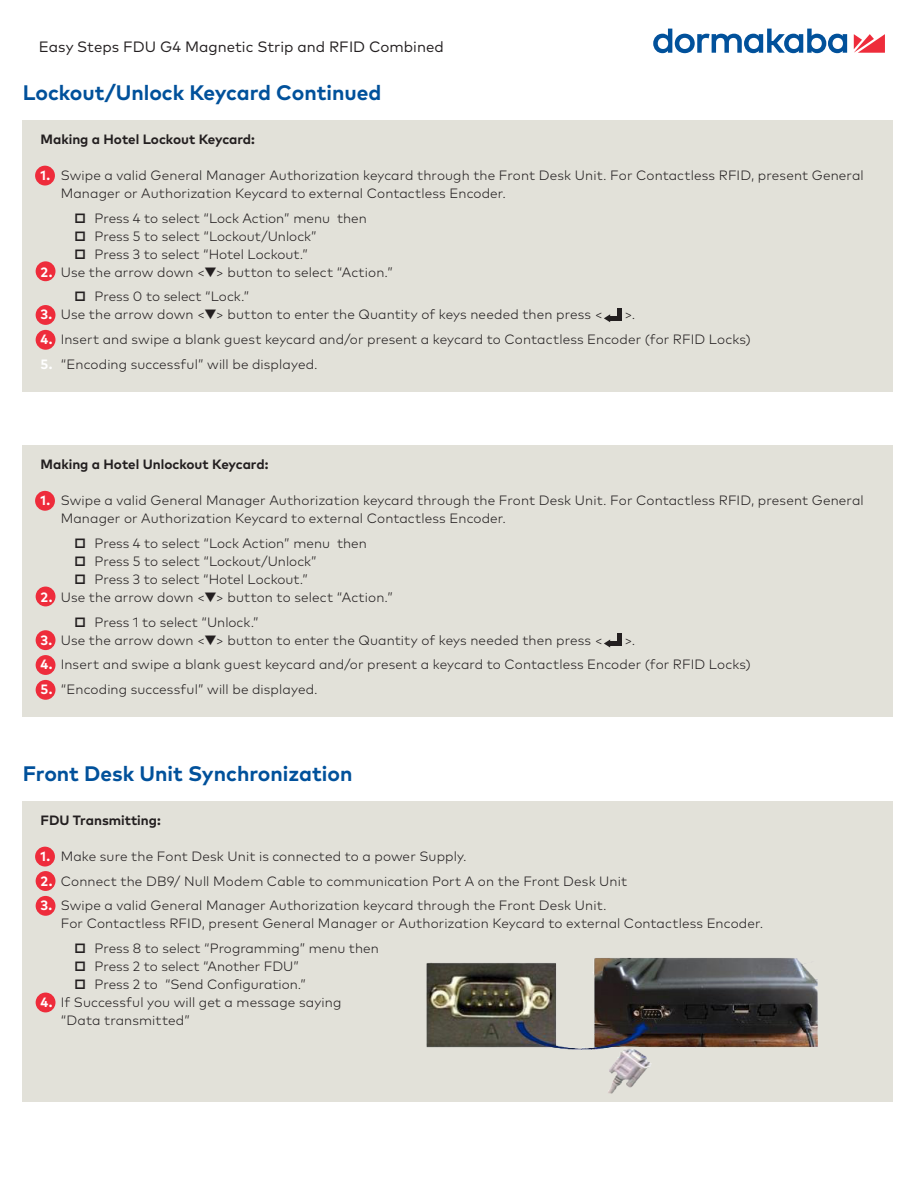
<style>
.page{position:relative;width:918px;height:1188px;background:#fff}
.page>*{position:absolute;margin:0;border:0;box-sizing:border-box;transform-origin:0 0}
.Lead_9pt_12pt{font:700 21px "Mark Pro";color:#01519b}
.t1{font:15px "Mark Pro";color:#231f20}
.t2{font:300 13.5px/18px "Mark Pro";letter-spacing:.01em;color:#231f20}
.Lead_9pt_12pt-2{font:700 13.5px "Mark Pro";color:#231f20}
.s1{font-weight:700;color:#fff}
.s2{font-weight:700}
</style>
<div class="page">
<svg style="left:854px;top:34px;width:31px;height:19px"></svg>
<svg style="left:653px;top:29px;width:194px;height:24px"></svg>
<div style="left:22px;top:120px;width:871px;height:272px;background:#e2e1d9"></div>
<div style="left:35px;top:166px;width:20px;height:20px;background:#ee2c3b;border-radius:50%"></div>
<div style="left:36px;top:261px;width:19px;height:20px;background:#ee2c3b;border-radius:50%"></div>
<div style="left:36px;top:305px;width:19px;height:20px;background:#ee2c3b;border-radius:50%"></div>
<div style="left:36px;top:330px;width:19px;height:20px;background:#ee2c3b;border-radius:50%"></div>
<div style="left:609px;top:316px;width:12px;height:5px;background:#231f20"></div>
<hr style="left:617px;top:308px;width:4px;height:13px;background:#231f20">
<svg style="left:604px;top:314px;width:6px;height:8px"></svg>
<div style="left:22px;top:446px;width:871px;height:271px;background:#e2e1d9"></div>
<div style="left:35px;top:491px;width:20px;height:20px;background:#ee2c3b;border-radius:50%"></div>
<div style="left:36px;top:587px;width:19px;height:19px;background:#ee2c3b;border-radius:50%"></div>
<div style="left:36px;top:630px;width:19px;height:20px;background:#ee2c3b;border-radius:50%"></div>
<div style="left:36px;top:655px;width:19px;height:20px;background:#ee2c3b;border-radius:50%"></div>
<div style="left:36px;top:680px;width:19px;height:20px;background:#ee2c3b;border-radius:50%"></div>
<div style="left:609px;top:641px;width:12px;height:5px;background:#231f20"></div>
<hr style="left:617px;top:634px;width:4px;height:12px;background:#231f20">
<svg style="left:604px;top:640px;width:6px;height:7px"></svg>
<div style="left:22px;top:801px;width:871px;height:301px;background:#e2e1d9"></div>
<div style="left:35px;top:847px;width:20px;height:20px;background:#ee2c3b;border-radius:50%"></div>
<div style="left:36px;top:993px;width:19px;height:19px;background:#ee2c3b;border-radius:50%"></div>
<div style="left:36px;top:871px;width:19px;height:20px;background:#ee2c3b;border-radius:50%"></div>
<div style="left:36px;top:896px;width:19px;height:20px;background:#ee2c3b;border-radius:50%"></div>
<img style="left:426px;top:957px;width:392px;height:137px">
<p class="t1" style="left:39px;top:36px;width:406px">Easy Steps FDU G4 Magnetic Strip and RFID Combined</p>
<p class="Lead_9pt_12pt" style="left:23px;top:77px;width:360px">Lockout/Unlock Keycard Continued</p>
<p class="Lead_9pt_12pt-2" style="left:40px;top:129px;width:216px">Making a Hotel Lockout Keycard:</p>
<p class="t2" style="left:61px;top:165px;width:805px;text-indent:-20px"><span class="s1">1.</span> Swipe a valid General Manager Authorization keycard through the Front Desk Unit. For Contactless RFID, present General<br>Manager or Authorization Keycard to external Contactless Encoder.</p>
<p class="t2" style="left:74px;top:208px;width:294px"><span class="s2">□</span> Press 4 to select “Lock Action” menu then</p>
<p class="t2" style="left:74px;top:226px;width:244px"><span class="s2">□</span> Press 5 to select “Lockout/Unlock”</p>
<p class="t2" style="left:74px;top:244px;width:235px"><span class="s2">□</span> Press 3 to select “Hotel Lockout.”</p>
<p class="t2" style="left:40px;top:262px;width:354px"><span class="s1">2.</span> Use the arrow down &lt;▼&gt; button to select “Action.”</p>
<p class="t2" style="left:74px;top:287px;width:176px"><span class="s2">□</span> Press 0 to select “Lock.”</p>
<p class="t2" style="left:40px;top:305px;width:564px"><span class="s1">3.</span> Use the arrow down &lt;▼&gt; button to enter the Quantity of keys needed then press &lt;</p>
<p class="t2" style="left:624px;top:305px;width:13px">&gt;.</p>
<p class="t2" style="left:40px;top:329px;width:712px"><span class="s1">4.</span> Insert and swipe a blank guest keycard and/or present a keycard to Contactless Encoder (for RFID Locks)</p>
<p class="t2" style="left:40px;top:354px;width:279px"><span class="s1">5.</span> “Encoding successful” will be displayed.</p>
<p class="Lead_9pt_12pt-2" style="left:40px;top:454px;width:229px">Making a Hotel Unlockout Keycard:</p>
<p class="t2" style="left:61px;top:490px;width:805px;text-indent:-20px"><span class="s1">1.</span> Swipe a valid General Manager Authorization keycard through the Front Desk Unit. For Contactless RFID, present General<br>Manager or Authorization Keycard to external Contactless Encoder.</p>
<p class="t2" style="left:74px;top:533px;width:294px"><span class="s2">□</span> Press 4 to select “Lock Action” menu then</p>
<p class="t2" style="left:74px;top:551px;width:244px"><span class="s2">□</span> Press 5 to select “Lockout/Unlock”</p>
<p class="t2" style="left:74px;top:569px;width:235px"><span class="s2">□</span> Press 3 to select “Hotel Lockout.”</p>
<p class="t2" style="left:40px;top:587px;width:354px"><span class="s1">2.</span> Use the arrow down &lt;▼&gt; button to select “Action.”</p>
<p class="t2" style="left:74px;top:612px;width:186px"><span class="s2">□</span> Press 1 to select “Unlock.”</p>
<p class="t2" style="left:40px;top:630px;width:564px"><span class="s1">3.</span> Use the arrow down &lt;▼&gt; button to enter the Quantity of keys needed then press &lt;</p>
<p class="t2" style="left:624px;top:630px;width:13px">&gt;.</p>
<p class="t2" style="left:40px;top:655px;width:712px"><span class="s1">4.</span> Insert and swipe a blank guest keycard and/or present a keycard to Contactless Encoder (for RFID Locks)</p>
<p class="t2" style="left:40px;top:679px;width:279px"><span class="s1">5.</span> “Encoding successful” will be displayed.</p>
<p class="Lead_9pt_12pt" style="left:23px;top:758px;width:331px">Front Desk Unit Synchronization</p>
<p class="Lead_9pt_12pt-2" style="left:40px;top:810px;width:122px">FDU Transmitting:</p>
<p class="t2" style="left:40px;top:846px;width:428px"><span class="s1">1.</span> Make sure the Font Desk Unit is connected to a power Supply.</p>
<p class="t2" style="left:40px;top:871px;width:588px"><span class="s1">2.</span> Connect the DB9/ Null Modem Cable to communication Port A on the Front Desk Unit</p>
<p class="t2" style="left:61px;top:896px;width:704px;text-indent:-20px"><span class="s1">3.</span> Swipe a valid General Manager Authorization keycard through the Front Desk Unit.<br>For Contactless RFID, present General Manager or Authorization Keycard to external Contactless Encoder.</p>
<p class="t2" style="left:74px;top:938px;width:306px"><span class="s2">□</span> Press 8 to select “Programming” menu then</p>
<p class="t2" style="left:74px;top:956px;width:226px"><span class="s2">□</span> Press 2 to select “Another FDU”</p>
<p class="t2" style="left:74px;top:974px;width:233px"><span class="s2">□</span> Press 2 to “Send Configuration.”</p>
<p class="t2" style="left:61px;top:992px;width:282px;text-indent:-20px"><span class="s1">4.</span> If Successful you will get a message saying “Data transmitted”</p>
</div>
